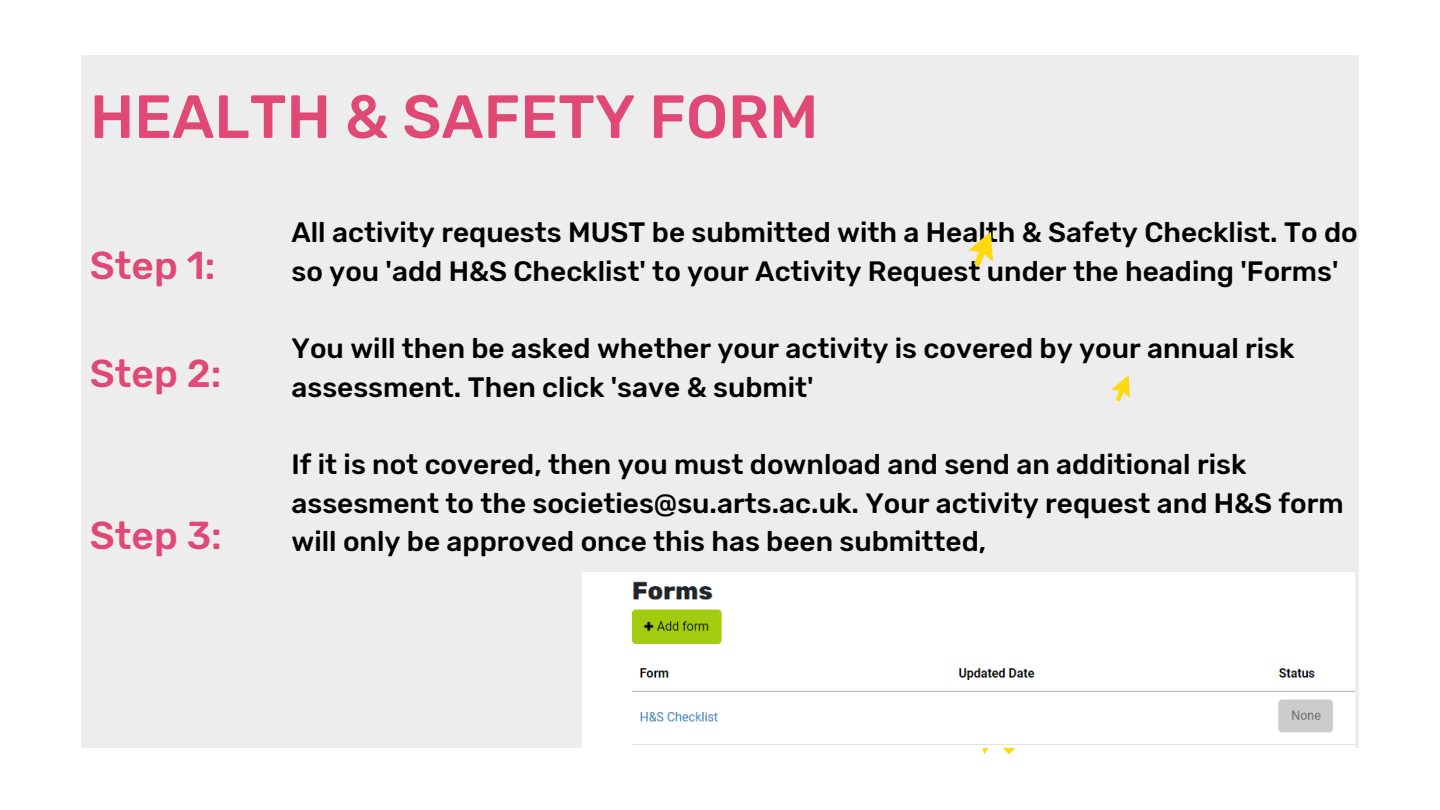
<style>
.page{position:relative;width:1440px;height:810px;background:#fff}
.page>*{position:absolute;margin:0;border:0;box-sizing:border-box;transform-origin:0 0}
.t1{font:500 60.8px "Rubik";color:#e04975}
.t2{font:500 38.8px "Rubik";color:#e04975}
.t3{font:500 27.9px/38.7px "Rubik";color:#000}
</style>
<div class="page">
<div style="left:81px;top:55px;width:1278px;height:693px;background:#ededed"></div>
<svg style="left:968px;top:232px;width:25px;height:35px"></svg>
<svg style="left:1111px;top:375px;width:19px;height:27px"></svg>
<svg style="left:982px;top:748px;width:33px;height:7px"></svg>
<img style="left:583px;top:572px;width:772px;height:176px">
<h1 class="t1" style="left:90px;top:81px;width:730px">HEALTH &amp; SAFETY FORM</h1>
<h2 class="t2" style="left:90px;top:243px;width:127px">Step 1:</h2>
<h2 class="t2" style="left:90px;top:351px;width:133px">Step 2:</h2>
<h2 class="t2" style="left:90px;top:513px;width:133px">Step 3:</h2>
<p class="t3" style="left:292px;top:213px;width:1068px">All activity requests MUST be submitted with a Health &amp; Safety Checklist. To do so you 'add H&amp;S Checklist' to your Activity Request under the heading 'Forms'</p>
<p class="t3" style="left:292px;top:329px;width:1005px">You will then be asked whether your activity is covered by your annual risk assessment. Then click 'save &amp; submit'</p>
<p class="t3" style="left:292px;top:445px;width:1054px">If it is not covered, then you must download and send an additional risk assesment to the societies@su.arts.ac.uk. Your activity request and H&amp;S form will only be approved once this has been submitted,</p>
</div>
